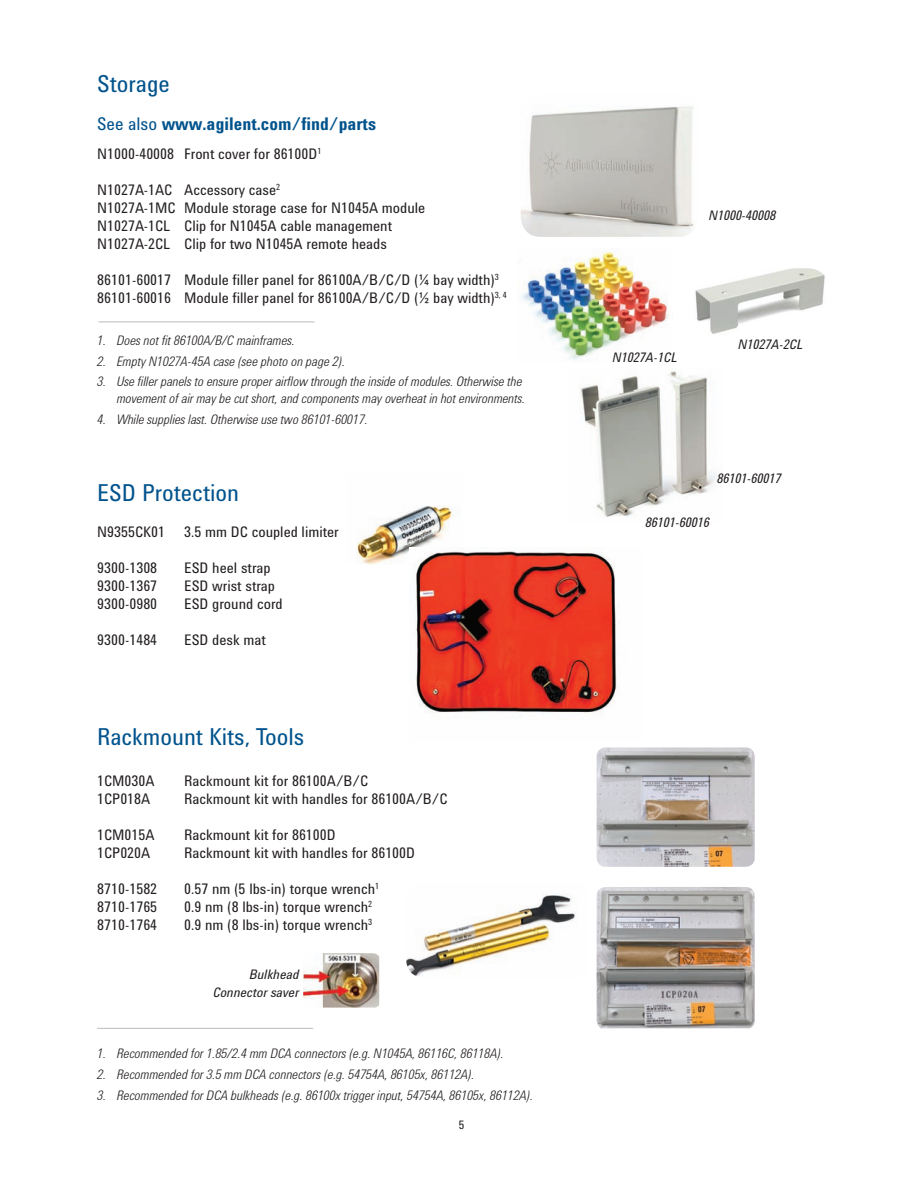
<style>
.page{position:relative;width:918px;height:1188px;background:#fff}
.page>*{position:absolute;margin:0;border:0;box-sizing:border-box;transform-origin:0 0}
.t1{font:24px "Agilent Condensed CFF";color:#00538d}
.t2{font:700 18px "Agilent Condensed CFF";color:#00538d}
.t3{font:15px/18px "Agilent Condensed CFF";color:#231f20}
.t4{font:italic 300 13.5px/16.5px "Agilent Condensed CFF";color:#231f20;text-align:right}
.t5{font:italic 13.5px/18px "Agilent Condensed CFF";color:#231f20;text-align:right}
.t6{font:12px "Agilent Condensed CFF";color:#231f20}
.s1{font-weight:400}
</style>
<div class="page">
<img style="left:521px;top:106px;width:173px;height:131px">
<img style="left:522px;top:251px;width:146px;height:110px">
<img style="left:695px;top:268px;width:130px;height:66px">
<img style="left:580px;top:371px;width:137px;height:146px">
<img style="left:356px;top:505px;width:96px;height:59px">
<hr style="left:99px;top:322px;width:216px;height:1px;background:#babbbe">
<img style="left:406px;top:894px;width:170px;height:82px">
<img style="left:597px;top:887px;width:158px;height:141px">
<img style="left:303px;top:953px;width:76px;height:55px">
<hr style="left:97px;top:1028px;width:216px;height:1px;background:#babbbe">
<img style="left:410px;top:548px;width:208px;height:165px">
<img style="left:597px;top:747px;width:158px;height:120px">
<h1 class="t1" style="left:97px;top:66px;width:74px">Storage</h1>
<p class="t2" style="left:97px;top:111px;width:280px"><span class="s1">See also</span> www.agilent.com/find/parts</p>
<p class="t3" style="left:97px;top:145px;width:226px">N1000-40008 Front cover for 86100D<sup>1</sup></p>
<p class="t3" style="left:97px;top:181px;width:330px">N1027A-1AC Accessory case<sup>2<br></sup>N1027A-1MC Module storage case for N1045A module N1027A-1CL Clip for N1045A cable management N1027A-2CL Clip for two N1045A remote heads</p>
<p class="t3" style="left:97px;top:271px;width:411px">86101-60017 Module filler panel for 86100A/B/C/D (1/4 bay width)<sup>3<br></sup>86101-60016 Module filler panel for 86100A/B/C/D (1/2 bay width)<sup>3,</sup> <sup>4</sup></p>
<p class="t4" style="left:97px;top:331px;width:199px">1. Does not fit 86100A/B/C mainframes.</p>
<p class="t4" style="left:97px;top:352px;width:249px">2. Empty N1027A-45A case (see photo on page 2).</p>
<p class="t4" style="left:97px;top:372px;width:429px">3. Use filler panels to ensure proper airflow through the inside of modules. Otherwise the movement of air may be cut short, and components may overheat in hot environments.</p>
<p class="t4" style="left:97px;top:410px;width:272px">4. While supplies last. Otherwise use two 86101-60017.</p>
<h1 class="t1" style="left:97px;top:475px;width:143px">ESD Protection</h1>
<p class="t3" style="left:97px;top:523px;width:69px">N9355CK01</p>
<p class="t3" style="left:184px;top:523px;width:156px">3.5 mm DC coupled limiter</p>
<p class="t3" style="left:97px;top:559px;width:62px">9300-1308</p>
<p class="t3" style="left:184px;top:559px;width:88px">ESD heel strap</p>
<p class="t3" style="left:97px;top:577px;width:62px">9300-1367</p>
<p class="t3" style="left:184px;top:577px;width:92px">ESD wrist strap</p>
<p class="t3" style="left:97px;top:595px;width:62px">9300-0980</p>
<p class="t3" style="left:184px;top:595px;width:100px">ESD ground cord</p>
<p class="t3" style="left:97px;top:631px;width:62px">9300-1484</p>
<p class="t3" style="left:184px;top:631px;width:83px">ESD desk mat</p>
<h1 class="t1" style="left:97px;top:719px;width:209px">Rackmount Kits, Tools</h1>
<p class="t3" style="left:97px;top:771px;width:59px">1CM030A</p>
<p class="t3" style="left:184px;top:771px;width:186px">Rackmount kit for 86100A/B/C</p>
<p class="t3" style="left:97px;top:789px;width:55px">1CP018A</p>
<p class="t3" style="left:184px;top:789px;width:265px">Rackmount kit with handles for 86100A/B/C</p>
<p class="t3" style="left:97px;top:825px;width:59px">1CM015A</p>
<p class="t3" style="left:184px;top:825px;width:153px">Rackmount kit for 86100D</p>
<p class="t3" style="left:97px;top:843px;width:55px">1CP020A</p>
<p class="t3" style="left:184px;top:843px;width:232px">Rackmount kit with handles for 86100D</p>
<p class="t3" style="left:97px;top:879px;width:62px">8710-1582</p>
<p class="t3" style="left:184px;top:879px;width:197px">0.57 nm (5 lbs-in) torque wrench<sup>1</sup></p>
<p class="t3" style="left:97px;top:897px;width:62px">8710-1765</p>
<p class="t3" style="left:184px;top:897px;width:190px">0.9 nm (8 lbs-in) torque wrench<sup>2</sup></p>
<p class="t3" style="left:97px;top:915px;width:62px">8710-1764</p>
<p class="t3" style="left:184px;top:915px;width:190px">0.9 nm (8 lbs-in) torque wrench<sup>3</sup></p>
<p class="t5" style="left:213px;top:965px;width:88px">Bulkhead<br>Connector saver</p>
<p class="t4" style="left:97px;top:1044px;width:408px">1. Recommended for 1.85/2.4 mm DCA connectors (e.g. N1045A, 86116C, 86118A).</p>
<p class="t4" style="left:97px;top:1065px;width:379px">2. Recommended for 3.5 mm DCA connectors (e.g. 54754A, 86105x, 86112A).</p>
<p class="t4" style="left:97px;top:1086px;width:437px">3. Recommended for DCA bulkheads (e.g. 86100x trigger input, 54754A, 86105x, 86112A).</p>
<p class="t6" style="left:459px;top:1115px;width:7px">5</p>
<p class="t5" style="left:709px;top:206px;width:69px">N1000-40008</p>
<p class="t5" style="left:613px;top:348px;width:66px">N1027A-1CL</p>
<p class="t5" style="left:738px;top:335px;width:66px">N1027A-2CL</p>
<p class="t5" style="left:717px;top:468px;width:66px">86101-60017</p>
<p class="t5" style="left:645px;top:513px;width:66px">86101-60016</p>
</div>
